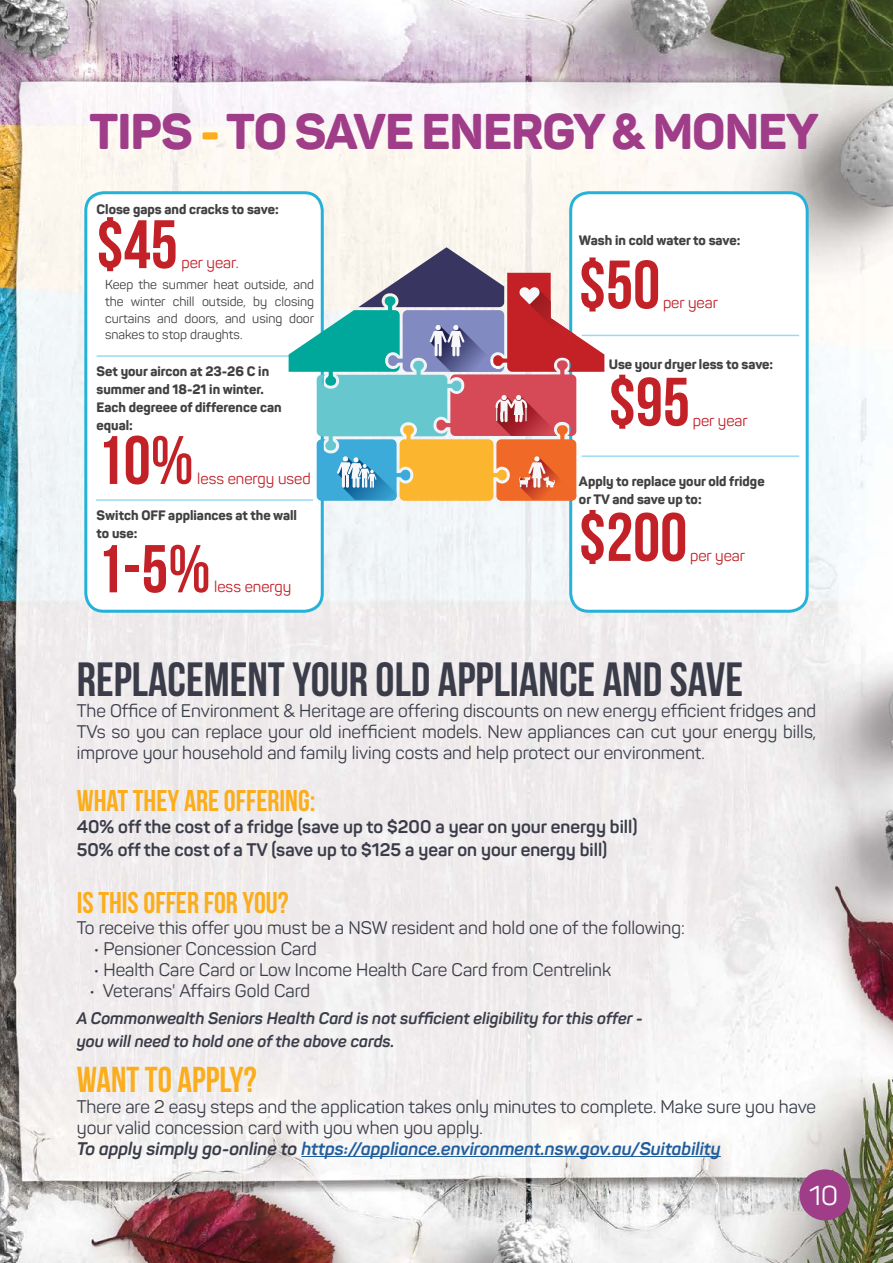
<style>
.page{position:relative;width:893px;height:1263px;background:#fff}
.page>*{position:absolute;margin:0;border:0;box-sizing:border-box;transform-origin:0 0}
.t1{font:700 68.4px "Bebas Neue";color:#c22127}
.t2{font:67.5px "Bebas Neue";color:#c22127}
.t3{font:800 49.5px "Panton";letter-spacing:-.02em;color:#9f3d89}
.t4{font:700 48px "Bebas Neue";color:#3a3d49}
.t5{font:700 36px "Bebas Neue";color:#fbad1b}
.t6{font:700 30px "Bebas Neue";color:#fbad1b}
.t7{font:27px "Panton";color:#fff}
.t8{font:18px/21px "Panton";color:#3a3d49;text-align:justify}
.t9{font:700 18px/22.5px "Panton";color:#3a3d49}
.t10{font:italic 700 16.5px/23.4px "Panton";color:#3a3d49}
.t11{font:15.45px "Panton";color:#c22127}
.t12{font:800 13.5px/18px "Panton";color:#414042}
.t13{font:12.9px/16.8px "Panton";color:#414042;text-align:justify}
.s1{color:#fbad1b}
.s2{font-weight:700;font-style:italic}
.s3{font-weight:700;font-style:italic;color:#215e9e}
</style>
<div class="page">
<img style="left:0;top:0;width:893px;height:1263px">
<div style="left:86px;top:193px;width:236px;height:418px;background:#fff;border-radius:18px"></div>
<div style="left:84px;top:191px;width:240px;height:422px;border:3px solid #24b1da;border-radius:18px"></div>
<div style="left:571px;top:193px;width:236px;height:418px;background:#fff;border-radius:18px"></div>
<div style="left:569px;top:191px;width:240px;height:422px;border:3px solid #24b1da;border-radius:18px"></div>
<hr style="left:301px;top:1156px;width:420px;height:1px;background:#215e9e">
<hr style="left:97px;top:355px;width:217px;height:2px;background:#98daf3">
<hr style="left:96px;top:499px;width:217px;height:2px;background:#98daf3">
<hr style="left:582px;top:335px;width:217px;height:1px;background:#98daf3">
<hr style="left:582px;top:455px;width:217px;height:2px;background:#98daf3">
<svg style="left:289px;top:247px;width:315px;height:254px"></svg>
<div style="left:799px;top:1169px;width:51px;height:51px;background:#9f3d89;border-radius:50%"></div>
<h3 class="t3" style="left:90px;top:100px;width:731px">TIPS <span class="s1">-</span> TO SAVE ENERGY &amp; MONEY</h3>
<p class="t12" style="left:97px;top:200px;width:184px">Close gaps and cracks to save:</p>
<h1 class="t1" style="left:97px;top:207px;width:83px">$45</h1>
<p class="t11" style="left:181px;top:253px;width:59px">per year.</p>
<p class="t13" style="left:105px;top:276px;width:211px">Keep the summer heat outside, and the winter chill outside, by closing curtains and doors, and using door snakes to stop draughts.</p>
<p class="t12" style="left:97px;top:362px;width:187px">Set your aircon at 23-26 C in summer and 18-21 in winter.<br>Each degreee of difference can equal:</p>
<h1 class="t1" style="left:97px;top:423px;width:99px">10%</h1>
<p class="t11" style="left:197px;top:469px;width:115px">less energy used</p>
<p class="t12" style="left:97px;top:506px;width:202px">Switch OFF appliances at the wall to use:</p>
<h2 class="t2" style="left:97px;top:532px;width:116px">1-5%</h2>
<p class="t11" style="left:214px;top:577px;width:79px">less energy</p>
<p class="t12" style="left:579px;top:232px;width:163px">Wash in cold water to save:</p>
<h1 class="t1" style="left:579px;top:247px;width:83px">$50</h1>
<p class="t11" style="left:663px;top:293px;width:57px">per year</p>
<p class="t12" style="left:609px;top:355px;width:166px">Use your dryer less to save:</p>
<h1 class="t1" style="left:609px;top:364px;width:83px">$95</h1>
<p class="t11" style="left:693px;top:411px;width:57px">per year</p>
<p class="t12" style="left:579px;top:472px;width:187px">Apply to replace your old fridge or TV and save up to:</p>
<h1 class="t1" style="left:579px;top:500px;width:110px">$200</h1>
<p class="t11" style="left:690px;top:546px;width:57px">per year</p>
<h3 class="t4" style="left:77px;top:653px;width:668px">REPLACEMENT YOUR OLD APPLIANCE AND SAVE</h3>
<p class="t8" style="left:77px;top:700px;width:741px">The Office of Environment &amp; Heritage are offering discounts on new energy efficient fridges and TVs so you can replace your old inefficient models. New appliances can cut your energy bills, improve your household and family living costs and help protect our environment.</p>
<h3 class="t6" style="left:77px;top:784px;width:240px">WHAT THEY ARE OFFERING:</h3>
<p class="t9" style="left:77px;top:816px;width:562px">40% off the cost of a fridge (save up to $200 a year on your energy bill)<br>50% off the cost of a TV (save up to $125 a year on your energy bill)</p>
<h3 class="t6" style="left:77px;top:886px;width:213px">IS THIS OFFER FOR YOU?</h3>
<p class="t8" style="left:77px;top:917px;width:609px">To receive this offer you must be a NSW resident and hold one of the following:</p>
<p class="t8" style="left:94px;top:938px;width:225px">• Pensioner Concession Card</p>
<p class="t8" style="left:94px;top:959px;width:519px">• Health Care Card or Low Income Health Care Card from Centrelink</p>
<p class="t8" style="left:90px;top:980px;width:222px">• Veterans' Affairs Gold Card</p>
<p class="t10" style="left:77px;top:1006px;width:567px">A Commonwealth Seniors Health Card is not sufficient eligibility for this offer - you will need to hold one of the above cards.</p>
<h3 class="t5" style="left:77px;top:1059px;width:181px">WANT TO APPLY?</h3>
<p class="t8" style="left:77px;top:1096px;width:741px;text-align:left">There are 2 easy steps and the application takes only minutes to complete. Make sure you have your valid concession card with you when you apply.<br><span class="s2">To apply simply go-online to</span> <span class="s3">https://appliance.environment.nsw.gov.au/Suitability</span></p>
<h3 class="t7" style="left:809px;top:1179px;width:30px">10</h3>
</div>
